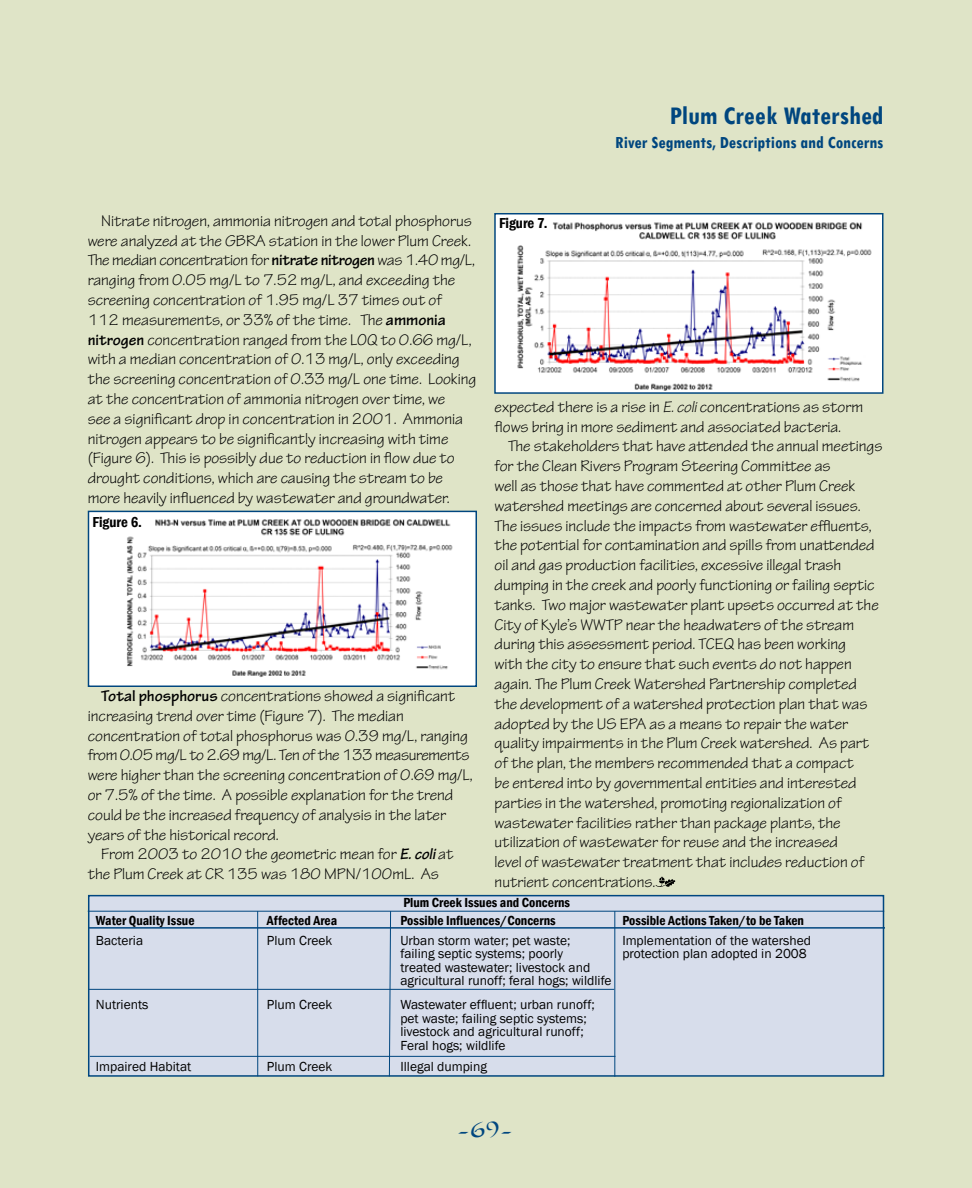
<style>
.page{position:relative;width:972px;height:1188px;background:#dfe4c7}
.page>*{position:absolute;margin:0;border:0;box-sizing:border-box;transform-origin:0 0}
.t1{font:700 condensed 27px "Tw Cen";color:#00467f}
.t2{font:27px "Dorovar FLF Carolus";color:#00467f}
.t3{font:700 condensed 18px "Tw Cen";color:#00467f}
.t4{font:16.5px/19.8px "Tekton Pro";color:#000}
.t5{font:600 condensed 14.85px "Franklin Gothic";color:#000}
.t6{font:13.5px/13.5px "Franklin Gothic";color:#000}
.t7{font:600 condensed 13.5px "Franklin Gothic";color:#000}
.s1{font-weight:700}
.s2{font-weight:700;font-style:italic}
.s3{font-style:italic}
</style>
<div class="page">
<svg style="left:656px;top:876px;width:19px;height:11px"></svg>
<div style="left:88px;top:511px;width:388px;height:175px;background:#fff"></div>
<img style="left:126px;top:519px;width:327px;height:158px">
<div style="left:88px;top:511px;width:389px;height:176px;border:1px solid #00467f"></div>
<div style="left:495px;top:214px;width:388px;height:179px;background:#fff"></div>
<img style="left:517px;top:222px;width:355px;height:168px">
<div style="left:494px;top:213px;width:390px;height:181px;border:1px solid #00467f"></div>
<div style="left:88px;top:895px;width:796px;height:182px;background:#d7ddeb;border:2px solid #00467f"></div>
<hr style="left:89px;top:927px;width:796px;height:2px;background:#00467f">
<svg style="left:389px;top:910px;width:2px;height:167px"></svg>
<hr style="left:614px;top:911px;width:1px;height:166px;background:#00467f">
<hr style="left:88px;top:911px;width:796px;height:1px;background:#00467f">
<hr style="left:89px;top:989px;width:525px;height:1px;background:#00467f">
<hr style="left:90px;top:1056px;width:525px;height:1px;background:#00467f">
<hr style="left:257px;top:911px;width:1px;height:165px;background:#00467f">
<h1 class="t1" style="left:670px;top:99px;width:215px">Plum Creek Watershed</h1>
<p class="t3" style="left:615px;top:131px;width:270px">River Segments, Descriptions and Concerns</p>
<p class="t4" style="left:88px;top:211px;width:390px;text-indent:13px">Nitrate nitrogen, ammonia nitrogen and total phosphorus were analyzed at the GBRA station in the lower Plum Creek.<br>The median concentration for <span class="s1">nitrate nitrogen</span> was 1.40 mg/L, ranging from 0.05 mg/L to 7.52 mg/L, and exceeding the screening concentration of 1.95 mg/L 37 times out of 112 measurements, or 33% of the time. The <span class="s1">ammonia nitrogen</span> concentration ranged from the LOQ to 0.66 mg/L, with a median concentration of 0.13 mg/L, only exceeding the screening concentration of 0.33 mg/L one time. Looking at the concentration of ammonia nitrogen over time, we<br>see a significant drop in concentration in 2001. Ammonia nitrogen appears to be significantly increasing with time (Figure 6). This is possibly due to reduction in flow due to drought conditions, which are causing the stream to be more heavily influenced by wastewater and groundwater.</p>
<p class="t5" style="left:93px;top:512px;width:51px">Figure 6.</p>
<p class="t4" style="left:88px;top:686px;width:387px;text-indent:13px"><span class="s1">Total phosphorus</span> concentrations showed a significant increasing trend over time (Figure 7). The median concentration of total phosphorus was 0.39 mg/L, ranging from 0.05 mg/L to 2.69 mg/L. Ten of the 133 measurements were higher than the screening concentration of 0.69 mg/L, or 7.5% of the time. A possible explanation for the trend could be the increased frequency of analysis in the later years of the historical record.</p>
<p class="t4" style="left:88px;top:845px;width:367px;text-indent:13px">From 2003 to 2010 the geometric mean for <span class="s2">E. coli</span> at the Plum Creek at CR 135 was 180 MPN/100mL. As</p>
<p class="t5" style="left:499px;top:213px;width:50px">Figure 7.</p>
<p class="t4" style="left:495px;top:397px;width:370px">expected there is a rise in <span class="s3">E. coli</span> concentrations as storm flows bring in more sediment and associated bacteria.</p>
<p class="t4" style="left:495px;top:437px;width:389px;text-indent:13px">The stakeholders that have attended the annual meetings for the Clean Rivers Program Steering Committee as<br>well as those that have commented at other Plum Creek watershed meetings are concerned about several issues.<br>The issues include the impacts from wastewater effluents, the potential for contamination and spills from unattended oil and gas production facilities, excessive illegal trash dumping in the creek and poorly functioning or failing septic tanks. Two major wastewater plant upsets occurred at the City of Kyle’s WWTP near the headwaters of the stream during this assessment period. TCEQ has been working<br>with the city to ensure that such events do not happen again. The Plum Creek Watershed Partnership completed the development of a watershed protection plan that was adopted by the US EPA as a means to repair the water quality impairments in the Plum Creek watershed. As part of the plan, the members recommended that a compact<br>be entered into by governmental entities and interested parties in the watershed, promoting regionalization of wastewater facilities rather than package plants, the utilization of wastewater for reuse and the increased<br>level of wastewater treatment that includes reduction of nutrient concentrations.</p>
<p class="t7" style="left:403px;top:894px;width:168px">Plum Creek Issues and Concerns</p>
<p class="t7" style="left:96px;top:912px;width:100px">Water Quality Issue</p>
<p class="t7" style="left:267px;top:912px;width:72px">Affected Area</p>
<p class="t7" style="left:400px;top:912px;width:157px">Possible Influences/Concerns</p>
<p class="t7" style="left:622px;top:912px;width:183px">Possible Actions Taken/to be Taken</p>
<p class="t6" style="left:96px;top:934px;width:49px">Bacteria</p>
<p class="t6" style="left:267px;top:934px;width:67px">Plum Creek</p>
<p class="t6" style="left:400px;top:934px;width:172px">Urban storm water; pet waste;</p>
<p class="t6" style="left:622px;top:934px;width:190px">Implementation of the watershed</p>
<p class="t6" style="left:400px;top:947px;width:164px">failing septic systems; poorly</p>
<p class="t6" style="left:622px;top:947px;width:186px">protection plan adopted in 2008</p>
<p class="t6" style="left:400px;top:961px;width:212px">treated wastewater; livestock and agricultural runoff; feral hogs; wildlife</p>
<p class="t6" style="left:96px;top:998px;width:54px">Nutrients</p>
<p class="t6" style="left:267px;top:998px;width:67px">Plum Creek</p>
<p class="t6" style="left:400px;top:998px;width:196px">Wastewater effluent; urban runoff; pet waste; failing septic systems; livestock and agricultural runoff;<br>Feral hogs; wildlife</p>
<p class="t6" style="left:96px;top:1060px;width:97px">Impaired Habitat</p>
<p class="t6" style="left:267px;top:1060px;width:67px">Plum Creek</p>
<p class="t6" style="left:400px;top:1060px;width:88px">Illegal dumping</p>
<h1 class="t2" style="left:458px;top:1116px;width:57px">-69-</h1>
</div>
